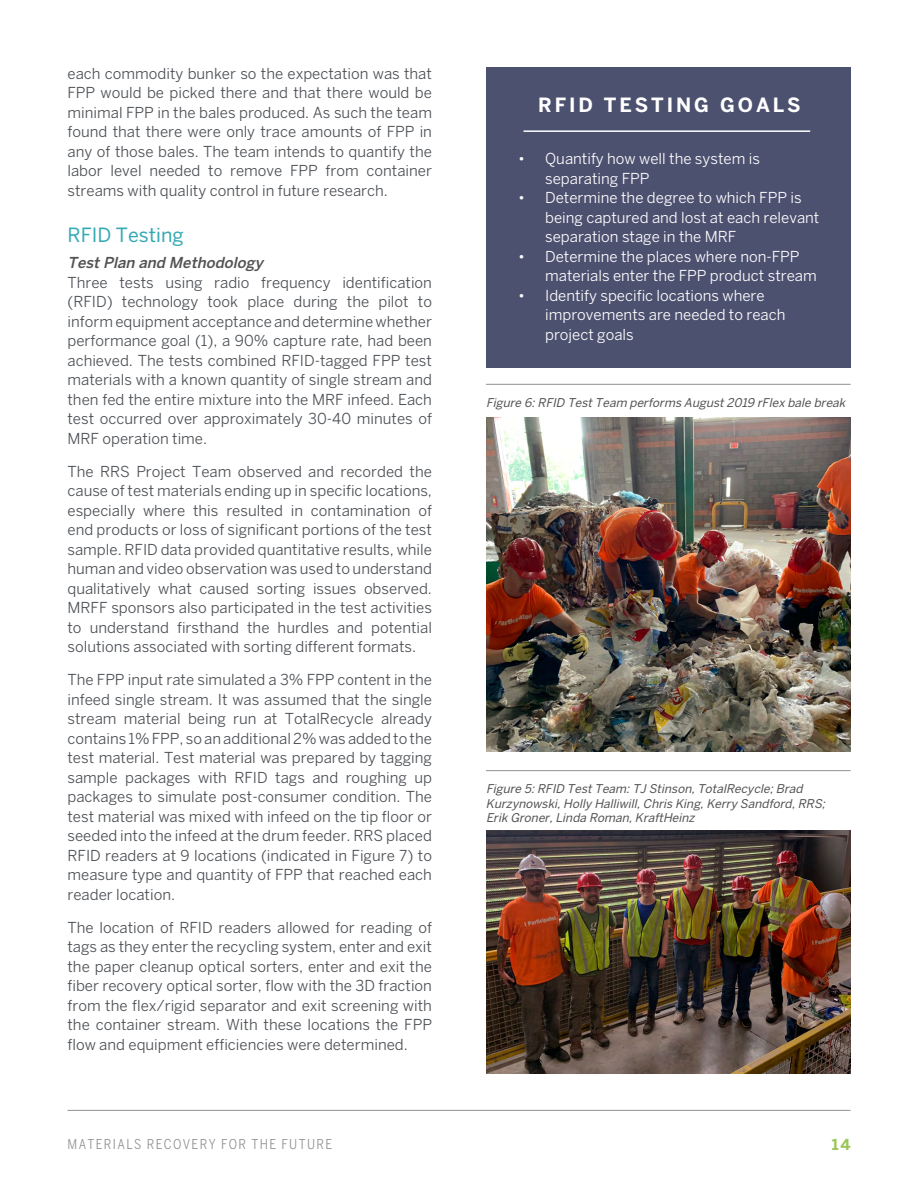
<style>
.page{position:relative;width:918px;height:1188px;background:#fff}
.page>*{position:absolute;margin:0;border:0;box-sizing:border-box;transform-origin:0 0}
.t1{font:700 19.5px "Benton Sans";letter-spacing:.15em;color:#fff}
.t2{font:19.5px "Benton Sans";color:#35aab3}
.t3{font:15px/19.5px "Benton Sans";color:#4b4f54;text-align:justify}
.t4{font:15px/19.5px "Benton Sans";color:#fff}
.t5{font:italic 500 15px "Benton Sans";color:#525253}
.t6{font:700 15px "Benton Sans";color:#9bc65a}
.t7{font:condensed 13.5px "Benton Sans";letter-spacing:.1em;color:#939191}
.t8{font:italic 12px/14.4px "Benton Sans";color:#525253}
</style>
<div class="page">
<hr style="left:68px;top:1110px;width:782px;height:1px;background:#939191">
<div style="left:486px;top:68px;width:365px;height:300px;background:#4d5170"></div>
<img style="left:486px;top:830px;width:365px;height:243px">
<img style="left:486px;top:418px;width:365px;height:334px">
<hr style="left:524px;top:130px;width:286px;height:2px;background:#fff">
<hr style="left:486px;top:384px;width:365px;height:1px;background:#939191">
<hr style="left:486px;top:770px;width:365px;height:1px;background:#939191">
<p class="t3" style="left:68px;top:63px;width:366px">each commodity bunker so the expectation was that FPP would be picked there and that there would be minimal FPP in the bales produced. As such the team found that there were only trace amounts of FPP in any of those bales. The team intends to quantify the labor level needed to remove FPP from container streams with quality control in future research.</p>
<h1 class="t2" style="left:68px;top:223px;width:118px">RFID Testing</h1>
<p class="t5" style="left:68px;top:254px;width:197px">TestPlan and Methodology</p>
<p class="t3" style="left:68px;top:272px;width:366px">Three tests using radio frequency identification (RFID) technology took place during the pilot to inform equipment acceptance and determine whether performance goal (1), a 90% capture rate, had been achieved. The tests combined RFID-tagged FPP test materials with a known quantity of single stream and then fed the entire mixture into the MRF infeed. Each test occurred over approximately 30-40 minutes of MRF operation time.</p>
<p class="t3" style="left:68px;top:461px;width:366px">The RRS Project Team observed and recorded the cause of test materials ending up in specific locations, especially where this resulted in contamination of end products or loss of significant portions of the test sample. RFID data provided quantitative results, while human and video observation was used to understand qualitatively what caused sorting issues observed.<br>MRFF sponsors also participated in the test activities to understand firsthand the hurdles and potential solutions associated with sorting different formats.</p>
<p class="t3" style="left:68px;top:670px;width:366px">The FPP input rate simulated a 3% FPP content in the infeed single stream. It was assumed that the single stream material being run at TotalRecycle already contains 1% FPP, so an additional 2% was added to the test material. Test material was prepared by tagging sample packages with RFID tags and roughing up packages to simulate post-consumer condition. The test material was mixed with infeed on the tip floor or seeded into the infeed at the drum feeder. RRS placed RFID readers at 9 locations (indicated in Figure 7) to measure type and quantity of FPP that reached each reader location.</p>
<p class="t3" style="left:68px;top:917px;width:366px">The location of RFID readers allowed for reading of tags as they enter the recycling system, enter and exit the paper cleanup optical sorters, enter and exit the fiber recovery optical sorter, flow with the 3D fraction from the flex/rigid separator and exit screening with the container stream. With these locations the FPP flow and equipment efficiencies were determined.</p>
<h1 class="t1" style="left:538px;top:93px;width:264px">RFID TESTING GOALS</h1>
<p class="t4" style="left:545px;top:149px;width:216px;text-indent:-27px">• Quantify how well the system is separating FPP</p>
<p class="t4" style="left:545px;top:188px;width:276px;text-indent:-27px">• Determine the degree to which FPP is being captured and lost at each relevant separation stage in the MRF</p>
<p class="t4" style="left:545px;top:246px;width:273px;text-indent:-27px">• Determine the places where non-FPP materials enter the FPP product stream</p>
<p class="t4" style="left:545px;top:285px;width:242px;text-indent:-27px">• Identify specific locations where improvements are needed to reach project goals</p>
<p class="t8" style="left:486px;top:395px;width:364px">Figure 6:RFID TestTeam performs August2019 rFlex bale break</p>
<p class="t8" style="left:486px;top:781px;width:344px">Figure 5:RFID TestTeam:TJ Stinson,TotalRecycle;Brad<br>Kurzynowski,Holly Halliwill,Chris King,Kerry Sandford,RRS;<br>Erik Groner,Linda Roman,KraftHeinz</p>
<p class="t7" style="left:68px;top:1136px;width:266px">MATERIALS RECOVERY FOR THE FUTURE</p>
<p class="t6" style="left:832px;top:1135px;width:20px">14</p>
</div>
